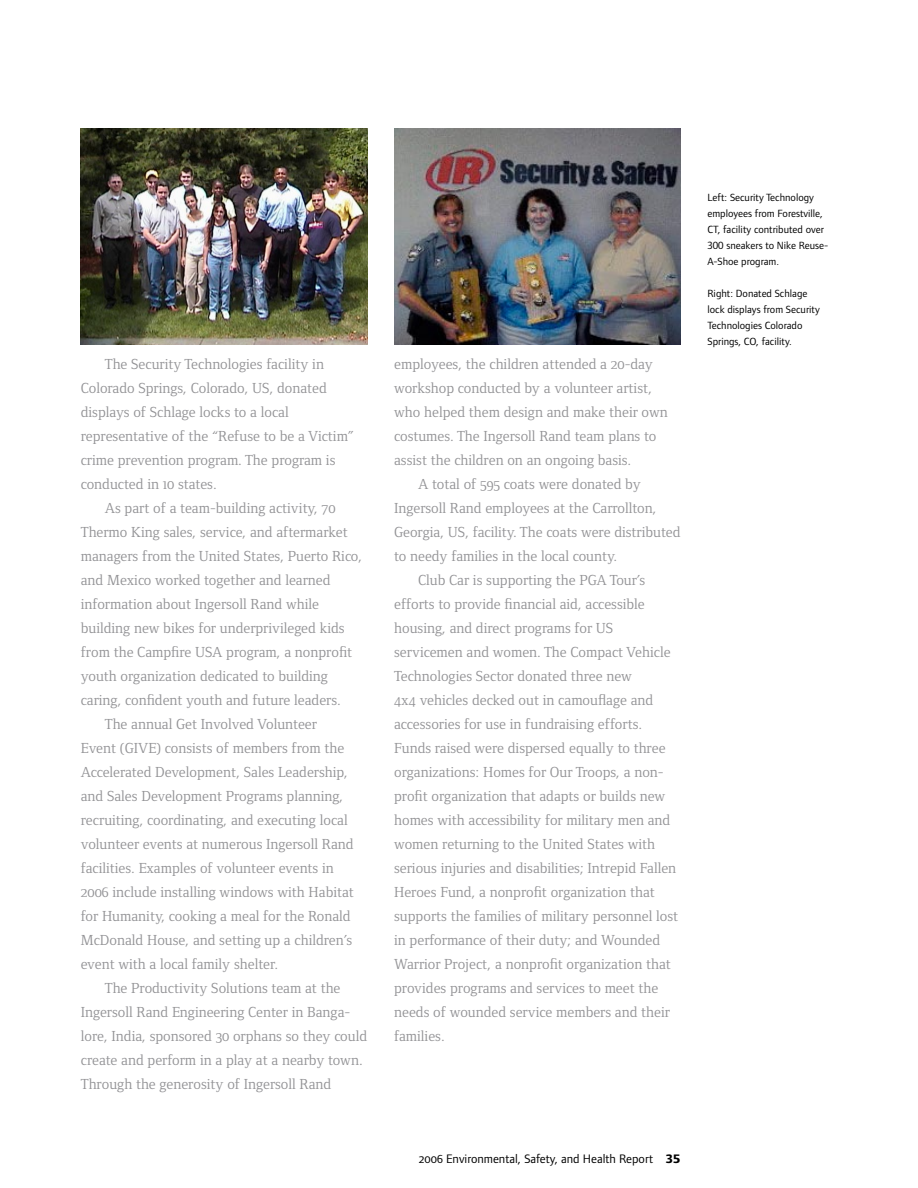
<style>
.page{position:relative;width:918px;height:1188px;background:#fff}
.page>*{position:absolute;margin:0;border:0;box-sizing:border-box;transform-origin:0 0}
.t1{font:15px/24px "Foundry Form Serif Book OSF";color:#919194}
.t2{font:12.75px "Foundry Form Sans Book OSF";color:#000}
.t3{font:10.8px/16px "Foundry Form Sans";color:#000}
.s1{font-family:"Foundry Form Sans";font-weight:800}
</style>
<div class="page">
<img style="left:394px;top:129px;width:287px;height:216px">
<img style="left:81px;top:129px;width:286px;height:216px">
<p class="t1" style="left:81px;top:352px;width:275px;text-indent:24px">The Security Technologies facility in Colorado Springs, Colorado, US, donated displays of Schlage locks to a local representative of the “Refuse to be a Victim” crime prevention program. The program is conducted in 10 states.</p>
<p class="t1" style="left:105px;top:496px;width:233px">As part of a team-building activity, 70</p>
<p class="t1" style="left:81px;top:520px;width:268px">Thermo King sales, service, and aftermarket</p>
<p class="t1" style="left:81px;top:544px;width:283px">managers from the United States, Puerto Rico,</p>
<p class="t1" style="left:81px;top:568px;width:251px">and Mexico worked together and learned</p>
<p class="t1" style="left:81px;top:592px;width:240px">information about Ingersoll Rand while</p>
<p class="t1" style="left:81px;top:616px;width:265px">building new bikes for underprivileged kids</p>
<p class="t1" style="left:81px;top:640px;width:273px">from the Campfire USA program, a nonprofit</p>
<p class="t1" style="left:81px;top:664px;width:249px">youth organization dedicated to building</p>
<p class="t1" style="left:81px;top:688px;width:262px">caring, confident youth and future leaders.</p>
<p class="t1" style="left:105px;top:712px;width:214px">The annual Get Involved Volunteer</p>
<p class="t1" style="left:81px;top:736px;width:265px">Event (GIVE) consists of members from the</p>
<p class="t1" style="left:81px;top:760px;width:269px">Accelerated Development, Sales Leadership,</p>
<p class="t1" style="left:81px;top:784px;width:264px">and Sales Development Programs planning,</p>
<p class="t1" style="left:81px;top:808px;width:268px">recruiting, coordinating, and executing local</p>
<p class="t1" style="left:81px;top:832px;width:274px">volunteer events at numerous Ingersoll Rand</p>
<p class="t1" style="left:81px;top:856px;width:255px">facilities. Examples of volunteer events in</p>
<p class="t1" style="left:81px;top:880px;width:275px">2006 include installing windows with Habitat</p>
<p class="t1" style="left:81px;top:904px;width:271px">for Humanity, cooking a meal for the Ronald</p>
<p class="t1" style="left:81px;top:928px;width:273px">McDonald House, and setting up a children’s</p>
<p class="t1" style="left:81px;top:952px;width:199px">event with a local family shelter.</p>
<p class="t1" style="left:105px;top:976px;width:237px">The Productivity Solutions team at the</p>
<p class="t1" style="left:81px;top:1000px;width:271px">Ingersoll Rand Engineering Center in Banga-</p>
<p class="t1" style="left:81px;top:1024px;width:288px">lore, India, sponsored 30 orphans so they could</p>
<p class="t1" style="left:81px;top:1048px;width:283px">create and perform in a play at a nearby town.</p>
<p class="t1" style="left:81px;top:1072px;width:252px">Through the generosity of Ingersoll Rand</p>
<p class="t1" style="left:394px;top:352px;width:260px">employees, the children attended a 20-day</p>
<p class="t1" style="left:394px;top:376px;width:260px">workshop conducted by a volunteer artist,</p>
<p class="t1" style="left:394px;top:400px;width:275px">who helped them design and make their own</p>
<p class="t1" style="left:394px;top:424px;width:264px">costumes. The Ingersoll Rand team plans to</p>
<p class="t1" style="left:394px;top:448px;width:239px">assist the children on an ongoing basis.</p>
<p class="t1" style="left:418px;top:472px;width:224px">A total of 595 coats were donated by</p>
<p class="t1" style="left:394px;top:496px;width:264px">Ingersoll Rand employees at the Carrollton,</p>
<p class="t1" style="left:394px;top:520px;width:288px">Georgia, US, facility. The coats were distributed</p>
<p class="t1" style="left:394px;top:544px;width:224px">to needy families in the local county.</p>
<p class="t1" style="left:418px;top:568px;width:229px">Club Car is supporting the PGA Tour’s</p>
<p class="t1" style="left:394px;top:592px;width:252px">efforts to provide financial aid, accessible</p>
<p class="t1" style="left:394px;top:616px;width:221px">housing, and direct programs for US</p>
<p class="t1" style="left:394px;top:640px;width:278px">servicemen and women. The Compact Vehicle</p>
<p class="t1" style="left:394px;top:664px;width:239px">Technologies Sector donated three new</p>
<p class="t1" style="left:394px;top:688px;width:261px">4x4 vehicles decked out in camouflage and</p>
<p class="t1" style="left:394px;top:712px;width:250px">accessories for use in fundraising efforts.</p>
<p class="t1" style="left:394px;top:736px;width:273px">Funds raised were dispersed equally to three</p>
<p class="t1" style="left:394px;top:760px;width:271px">organizations: Homes for Our Troops, a non-</p>
<p class="t1" style="left:394px;top:784px;width:273px">profit organization that adapts or builds new</p>
<p class="t1" style="left:394px;top:808px;width:278px">homes with accessibility for military men and</p>
<p class="t1" style="left:394px;top:832px;width:263px">women returning to the United States with</p>
<p class="t1" style="left:394px;top:856px;width:284px">serious injuries and disabilities; Intrepid Fallen</p>
<p class="t1" style="left:394px;top:880px;width:262px">Heroes Fund, a nonprofit organization that</p>
<p class="t1" style="left:394px;top:904px;width:286px">supports the families of military personnel lost</p>
<p class="t1" style="left:394px;top:928px;width:267px">in performance of their duty; and Wounded</p>
<p class="t1" style="left:394px;top:952px;width:278px">Warrior Project, a nonprofit organization that</p>
<p class="t1" style="left:394px;top:976px;width:266px">provides programs and services to meet the</p>
<p class="t1" style="left:394px;top:1000px;width:277px">needs of wounded service members and their</p>
<p class="t1" style="left:394px;top:1024px;width:52px">families.</p>
<p class="t2" style="left:419px;top:1151px;width:255px">2006 Environmental, Safety, and Health Report <span class="s1">35</span></p>
<p class="t3" style="left:708px;top:189px;width:122px">Left: Security Technology employees from Forestville,<br>CT, facility contributed over<br>300 sneakers to Nike Reuse-<br>A-Shoe program.</p>
<p class="t3" style="left:708px;top:285px;width:114px">Right: Donated Schlage lock displays from Security<br>Technologies Colorado<br>Springs, CO, facility.</p>
</div>
